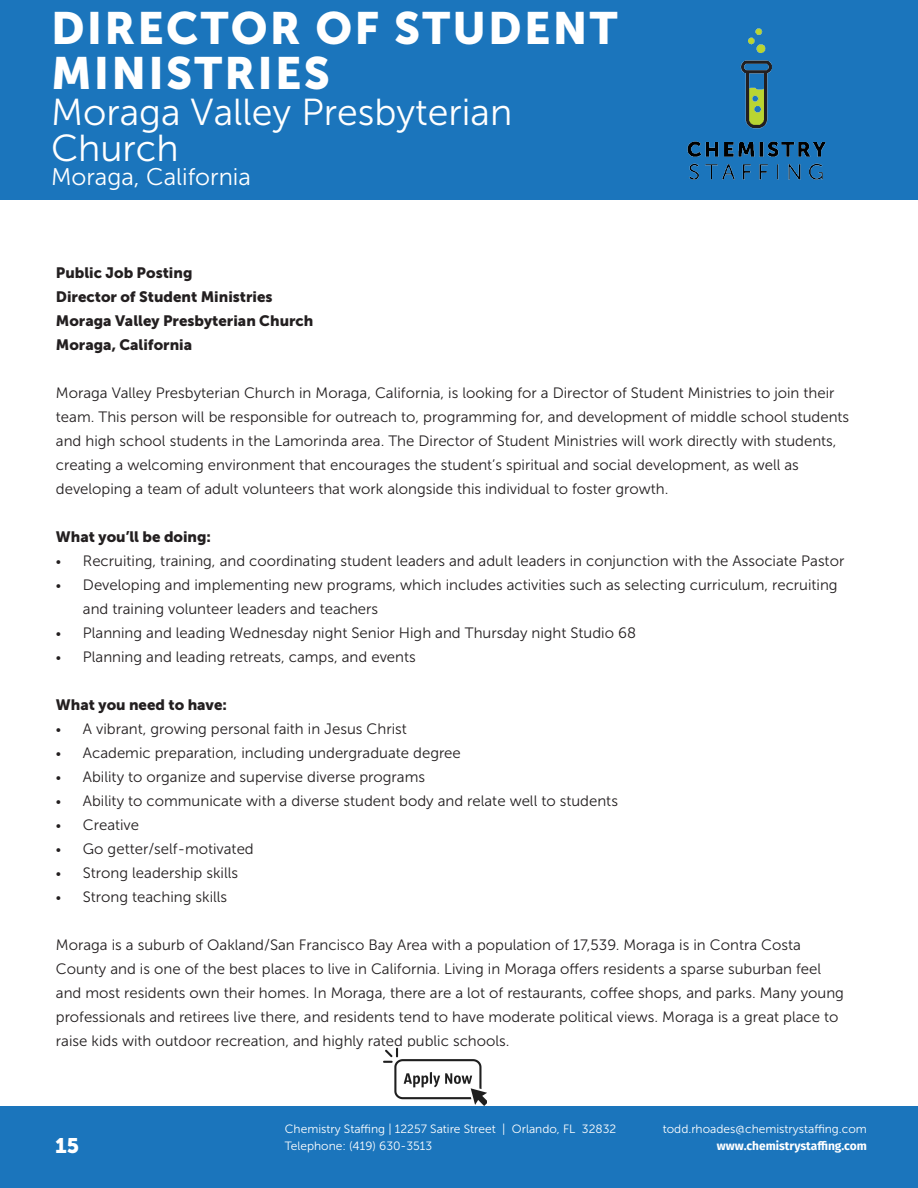
<style>
.page{position:relative;width:918px;height:1188px;background:#fff}
.page>*{position:absolute;margin:0;border:0;box-sizing:border-box;transform-origin:0 0}
.t1{font:45px/45px "Museo Sans 900";letter-spacing:.05em;color:#fff}
.t2{font:37.5px/36px "Museo Sans 300";color:#fff}
.t3{font:24px "Museo Sans 300";color:#fff}
.t4{font:21px "Museo Sans 900";color:#fff}
.t5{font:15px/24px "Museo Sans 300";color:#231f20}
.t6{font:15px "Museo Sans 900";color:#231f20}
.t7{font:12px/16.5px "Museo Sans 300";color:#fff}
.t8{font:700 12px "Fira Sans";color:#fff}
.s1{font-size:13.5px}
</style>
<div class="page">
<div style="left:0;top:1107px;width:918px;height:81px;background:#1b75bc"></div>
<div style="left:0;top:0;width:918px;height:200px;background:#1b75bc"></div>
<img style="left:633px;top:0;width:234px;height:193px">
<img style="left:384px;top:1047px;width:103px;height:58px">
<h1 class="t1" style="left:51px;top:6px;width:568px">DIRECTOR OF STUDENT<br>MINISTRIES</h1>
<h2 class="t2" style="left:51px;top:95px;width:463px">Moraga Valley Presbyterian<br>Church</h2>
<h3 class="t3" style="left:51px;top:164px;width:201px">Moraga, California</h3>
<p class="t6" style="left:56px;top:264px;width:138px">Public Job Posting</p>
<p class="t6" style="left:56px;top:288px;width:218px">Director of Student Ministries</p>
<p class="t6" style="left:56px;top:312px;width:259px">Moraga Valley Presbyterian Church</p>
<p class="t6" style="left:56px;top:336px;width:138px">Moraga, California</p>
<p class="t5" style="left:56px;top:381px;width:795px">Moraga Valley Presbyterian Church in Moraga, California, is looking for a Director of Student Ministries to join their team. This person will be responsible for outreach to, programming for, and development of middle school students and high school students in the Lamorinda area. The Director of Student Ministries will work directly with students, creating a welcoming environment that encourages the student’s spiritual and social development, as well as developing a team of adult volunteers that work alongside this individual to foster growth.</p>
<p class="t6" style="left:56px;top:528px;width:157px">What you’ll be doing:</p>
<p class="t5" style="left:56px;top:549px;width:790px"><span class="s1">•</span> Recruiting, training, and coordinating student leaders and adult leaders in conjunction with the Associate Pastor</p>
<p class="t5" style="left:83px;top:573px;width:756px;text-indent:-27px"><span class="s1">•</span> Developing and implementing new programs, which includes activities such as selecting curriculum, recruiting and training volunteer leaders and teachers</p>
<p class="t5" style="left:56px;top:621px;width:582px"><span class="s1">•</span> Planning and leading Wednesday night Senior High and Thursday night Studio 68</p>
<p class="t5" style="left:56px;top:645px;width:361px"><span class="s1">•</span> Planning and leading retreats, camps, and events</p>
<p class="t6" style="left:56px;top:696px;width:173px">What you need to have:</p>
<p class="t5" style="left:56px;top:717px;width:353px"><span class="s1">•</span> A vibrant, growing personal faith in Jesus Christ</p>
<p class="t5" style="left:56px;top:741px;width:407px"><span class="s1">•</span> Academic preparation, including undergraduate degree</p>
<p class="t5" style="left:56px;top:765px;width:371px"><span class="s1">•</span> Ability to organize and supervise diverse programs</p>
<p class="t5" style="left:56px;top:789px;width:564px"><span class="s1">•</span> Ability to communicate with a diverse student body and relate well to students</p>
<p class="t5" style="left:56px;top:813px;width:85px"><span class="s1">•</span> Creative</p>
<p class="t5" style="left:56px;top:837px;width:199px"><span class="s1">•</span> Go getter/self-motivated</p>
<p class="t5" style="left:56px;top:861px;width:184px"><span class="s1">•</span> Strong leadership skills</p>
<p class="t5" style="left:56px;top:885px;width:173px"><span class="s1">•</span> Strong teaching skills</p>
<p class="t5" style="left:56px;top:933px;width:790px">Moraga is a suburb of Oakland/San Francisco Bay Area with a population of 17,539. Moraga is in Contra Costa County and is one of the best places to live in California. Living in Moraga offers residents a sparse suburban feel and most residents own their homes. In Moraga, there are a lot of restaurants, coffee shops, and parks. Many young professionals and retirees live there, and residents tend to have moderate political views. Moraga is a great place to raise kids with outdoor recreation, and highly rated public schools.</p>
<h3 class="t4" style="left:55px;top:1133px;width:25px">15</h3>
<p class="t7" style="left:285px;top:1121px;width:333px">Chemistry Staffing | 12257 Satire Street | Orlando, FL 32832<br>Telephone: (419) 630-3513</p>
<p class="t7" style="left:663px;top:1121px;width:206px">todd.rhoades@chemistrystaffing.com</p>
<p class="t8" style="left:717px;top:1135px;width:151px">www.chemistrystaffing.com</p>
</div>
